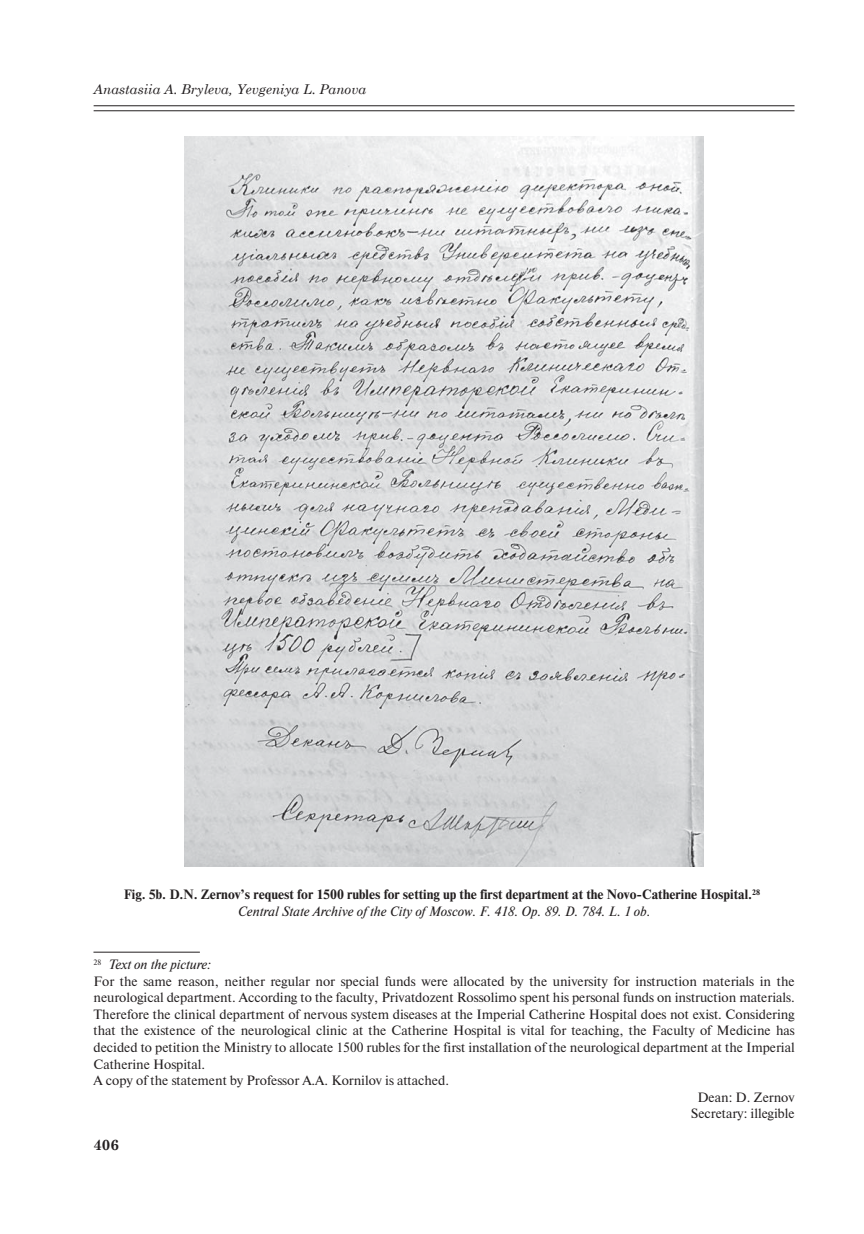
<style>
.page{position:relative;width:864px;height:1234px;background:#fff}
.page>*{position:absolute;margin:0;border:0;box-sizing:border-box;transform-origin:0 0}
.t1{font:700 15px "Century Schoolbook";color:#231f20}
.t2{font:13.5px "Newton";color:#231f20}
.t3{font:700 13.5px/16.5px "Newton";color:#231f20;text-align:center}
.t4{font:italic 13.5px "Century Schoolbook";color:#231f20}
.t5{font:italic 13.5px "Newton";color:#231f20}
.s1{font-weight:400;font-style:italic}
</style>
<div class="page">
<hr style="left:94px;top:105px;width:700px;height:1px;background:#231f20">
<hr style="left:94px;top:110px;width:700px;height:1px;background:#231f20">
<img style="left:185px;top:136px;width:518px;height:730px">
<hr style="left:93px;top:951px;width:107px;height:1px;background:#231f20">
<p class="t4" style="left:94px;top:80px;width:274px">Anastasiia A. Bryleva, Yevgeniya L. Panova</p>
<p class="t3" style="left:124px;top:887px;width:641px">Fig. 5b. D.N. Zernov’s request for 1500 rubles for setting up the first department at the Novo-Catherine Hospital.<sup>28</sup><sup>1<br></sup><span class="s1">Central State Archive of the City of Moscow. F. 418. Op. 89. D. 784. L. 1 ob.</span></p>
<p class="t5" style="left:93px;top:959px;width:119px"><sup>28</sup> Text on the picture:</p>
<p class="t2" style="left:93px;top:976px;width:702px">For the same reason, neither regular nor special funds were allocated by the university for instruction materials in the</p>
<p class="t2" style="left:93px;top:992px;width:702px">neurological department. According to the faculty, Privatdozent Rossolimo spent his personal funds on instruction materials.</p>
<p class="t2" style="left:93px;top:1009px;width:702px">Therefore the clinical department of nervous system diseases at the Imperial Catherine Hospital does not exist. Considering</p>
<p class="t2" style="left:93px;top:1025px;width:702px">that the existence of the neurological clinic at the Catherine Hospital is vital for teaching, the Faculty of Medicine has</p>
<p class="t2" style="left:93px;top:1042px;width:702px">decided to petition the Ministry to allocate 1500 rubles for the first installation of the neurological department at the Imperial</p>
<p class="t2" style="left:93px;top:1058px;width:113px">Catherine Hospital.</p>
<p class="t2" style="left:93px;top:1075px;width:357px">A copy of the statement by Professor A.A. Kornilov is attached.</p>
<p class="t2" style="left:697px;top:1091px;width:99px">Dean: D. Zernov</p>
<p class="t2" style="left:690px;top:1108px;width:105px">Secretary: illegible</p>
<p class="t1" style="left:93px;top:1134px;width:27px">406</p>
</div>
